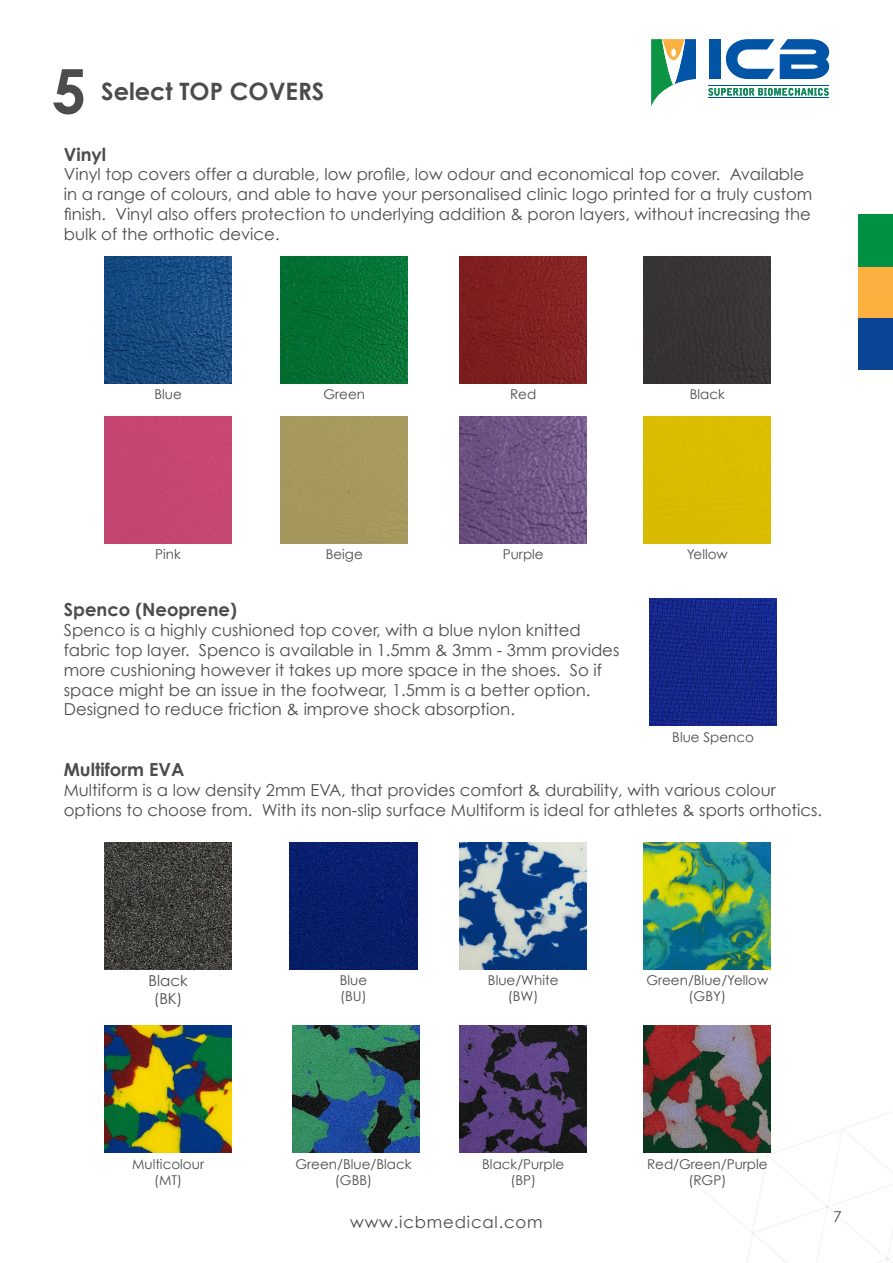
<style>
.page{position:relative;width:893px;height:1263px;background:#fff}
.page>*{position:absolute;margin:0;border:0;box-sizing:border-box;transform-origin:0 0}
.t1{font:700 61.5px "Century Gothic";color:#4b4c4d}
.Body{font:700 24px "Century Gothic";color:#4b4c4d}
.t2{font:700 18px "Century Gothic";color:#4b4c4d}
.t3{font:16.5px/19.8px "Century Gothic";color:#4b4c4d}
.t4{font:16.5px "Century Gothic";letter-spacing:.05em;color:#4b4c4d}
.t5{font:15px "Century Gothic";color:#4b4c4d}
.t6{font:13.5px/16.2px "Century Gothic";color:#4b4c4d;text-align:center}
</style>
<div class="page">
<svg style="left:693px;top:1112px;width:200px;height:151px"></svg>
<div style="left:859px;top:214px;width:34px;height:53px;background:#009145"></div>
<div style="left:859px;top:267px;width:34px;height:51px;background:#fbb03f"></div>
<div style="left:859px;top:318px;width:34px;height:51px;background:#094594"></div>
<div style="left:710px;top:39px;width:11px;height:40px;background:#0154a6"></div>
<svg style="left:726px;top:39px;width:48px;height:40px"></svg>
<svg style="left:780px;top:39px;width:49px;height:40px"></svg>
<svg style="left:651px;top:39px;width:45px;height:67px"></svg>
<div style="left:671px;top:49px;width:5px;height:8px;background:#fff;border-radius:50%"></div>
<svg style="left:708px;top:88px;width:121px;height:8px"></svg>
<hr style="left:708px;top:85px;width:121px;height:1px;background:#0154a6">
<hr style="left:708px;top:98px;width:121px;height:1px;background:#0154a6">
<img style="left:104px;top:256px;width:128px;height:128px">
<img style="left:281px;top:256px;width:127px;height:128px">
<img style="left:460px;top:256px;width:127px;height:128px">
<div style="left:644px;top:256px;width:127px;height:128px;background:#373333"></div>
<div style="left:104px;top:416px;width:128px;height:127px;background:#c64672"></div>
<div style="left:281px;top:416px;width:127px;height:127px;background:#a7985e"></div>
<img style="left:460px;top:416px;width:127px;height:127px">
<div style="left:644px;top:416px;width:127px;height:127px;background:#dabd01"></div>
<img style="left:104px;top:842px;width:128px;height:127px">
<img style="left:290px;top:842px;width:127px;height:127px">
<img style="left:460px;top:842px;width:127px;height:127px">
<img style="left:644px;top:842px;width:127px;height:127px">
<img style="left:644px;top:1025px;width:127px;height:128px">
<img style="left:104px;top:1025px;width:128px;height:128px">
<img style="left:292px;top:1025px;width:127px;height:128px">
<img style="left:460px;top:1025px;width:127px;height:128px">
<img style="left:649px;top:598px;width:128px;height:127px">
<p class="t1" style="left:52px;top:52px;width:36px">5</p>
<p class="Body" style="left:101px;top:76px;width:225px">Select TOP COVERS</p>
<p class="t2" style="left:64px;top:143px;width:44px">Vinyl</p>
<p class="t3" style="left:64px;top:164px;width:750px">Vinyl top covers offer a durable, low profile, low odour and economical top cover. Available in a range of colours, and able to have your personalised clinic logo printed for a truly custom finish. Vinyl also offers protection to underlying addition &amp; poron layers, without increasing the bulk of the orthotic device.</p>
<p class="t6" style="left:154px;top:386px;width:29px">Blue</p>
<p class="t6" style="left:323px;top:386px;width:43px">Green</p>
<p class="t6" style="left:510px;top:386px;width:28px">Red</p>
<p class="t6" style="left:690px;top:386px;width:37px">Black</p>
<p class="t6" style="left:155px;top:546px;width:27px">Pink</p>
<p class="t6" style="left:326px;top:546px;width:39px">Beige</p>
<p class="t6" style="left:503px;top:546px;width:42px">Purple</p>
<p class="t6" style="left:687px;top:546px;width:43px">Yellow</p>
<p class="t2" style="left:64px;top:599px;width:175px">Spenco (Neoprene)</p>
<p class="t3" style="left:64px;top:620px;width:557px">Spenco is a highly cushioned top cover, with a blue nylon knitted fabric top layer. Spenco is available in 1.5mm &amp; 3mm - 3mm provides more cushioning however it takes up more space in the shoes. So if space might be an issue in the footwear, 1.5mm is a better option.<br>Designed to reduce friction &amp; improve shock absorption.</p>
<p class="t6" style="left:672px;top:728px;width:83px">Blue Spenco</p>
<p class="t2" style="left:64px;top:758px;width:122px">Multiform EVA</p>
<p class="t3" style="left:64px;top:780px;width:760px">Multiform is a low density 2mm EVA, that provides comfort &amp; durability, with various colour options to choose from. With its non-slip surface Multiform is ideal for athletes &amp; sports orthotics.</p>
<p class="t5" style="left:149px;top:972px;width:41px">Black</p>
<p class="t5" style="left:154px;top:990px;width:30px">(BK)</p>
<p class="t6" style="left:132px;top:1156px;width:73px">Multicolour</p>
<p class="t6" style="left:154px;top:1172px;width:30px">(MT)</p>
<p class="t6" style="left:340px;top:972px;width:29px">Blue</p>
<p class="t6" style="left:340px;top:988px;width:28px">(BU)</p>
<p class="t6" style="left:488px;top:972px;width:72px">Blue/White</p>
<p class="t6" style="left:508px;top:988px;width:32px">(BW)</p>
<p class="t6" style="left:646px;top:972px;width:123px">Green/Blue/Yellow</p>
<p class="t6" style="left:689px;top:988px;width:39px">(GBY)</p>
<p class="t6" style="left:296px;top:1156px;width:117px">Green/Blue/Black (GBB)</p>
<p class="t6" style="left:482px;top:1156px;width:84px">Black/Purple</p>
<p class="t6" style="left:510px;top:1172px;width:27px">(BP)</p>
<p class="t6" style="left:647px;top:1155px;width:122px">Red/Green/Purple (RGP)</p>
<p class="t4" style="left:350px;top:1212px;width:194px">www.icbmedical.com</p>
<p class="t5" style="left:833px;top:1207px;width:10px">7</p>
</div>
